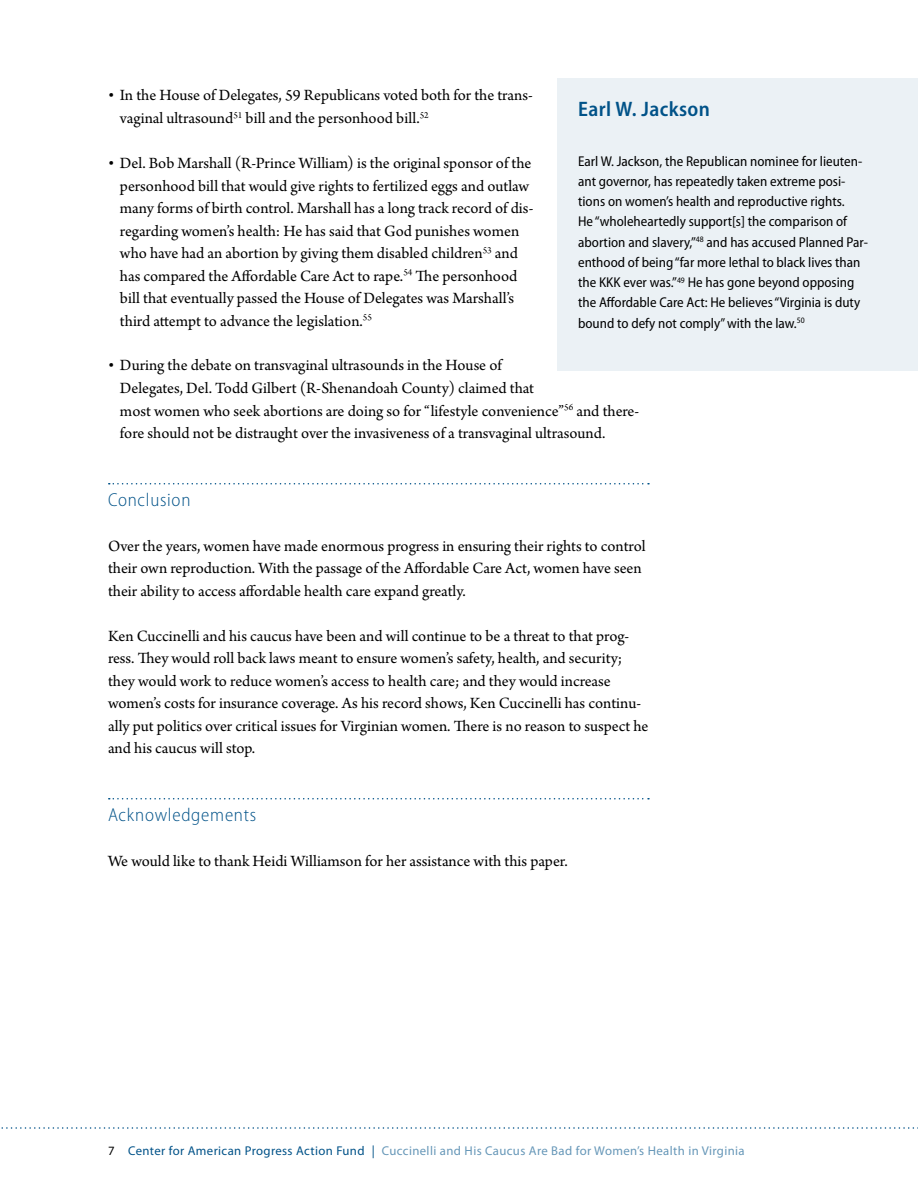
<style>
.page{position:relative;width:918px;height:1188px;background:#fff}
.page>*{position:absolute;margin:0;border:0;box-sizing:border-box;transform-origin:0 0}
.t1{font:600 semi-condensed 21px "Myriad Pro";letter-spacing:.02em;color:#005288}
.t2{font:300 semi-condensed 18.75px "Myriad Pro";letter-spacing:.04em;color:#005288}
.t3{font:16.5px/22.5px "Arno Pro";color:#000}
.t4{font:semi-condensed 14.25px/20.2px "Myriad Pro";color:#000}
.t5{font:12.75px "Myriad Pro";letter-spacing:.03em;color:#6697b8}
.s1{color:#000}
.s2{color:#005288}
</style>
<div class="page">
<svg style="left:1px;top:1127px;width:917px;height:2px"></svg>
<svg style="left:109px;top:483px;width:540px;height:1px"></svg>
<svg style="left:109px;top:798px;width:540px;height:2px"></svg>
<div style="left:557px;top:123px;width:361px;height:247px;background:#ebf1f5"></div>
<div style="left:557px;top:78px;width:361px;height:45px;background:#ebf1f5"></div>
<p class="t3" style="left:120px;top:85px;width:414px;text-indent:-12px">• In the House of Delegates, 59 Republicans voted both for the trans&shy;vaginal ultrasound<sup>51</sup> bill and the personhood bill.<sup>52</sup></p>
<p class="t3" style="left:120px;top:153px;width:415px;text-indent:-12px">• Del. Bob Marshall (R-Prince William) is the original sponsor of the personhood bill that would give rights to fertilized eggs and outlaw many forms of birth control. Marshall has a long track record of dis&shy;regarding women’s health: He has said that God punishes women who have had an abortion by giving them disabled children<sup>53</sup> and has compared the Affordable Care Act to rape.<sup>54</sup> The personhood bill that eventually passed the House of Delegates was Marshall’s third attempt to advance the legislation.<sup>55</sup></p>
<p class="t3" style="left:120px;top:355px;width:521px;text-indent:-12px">• During the debate on transvaginal ultrasounds in the House of<br>Delegates, Del. Todd Gilbert (R-Shenandoah County) claimed that<br>most women who seek abortions are doing so for “lifestyle convenience”<sup>56</sup> and there&shy;fore should not be distraught over the invasiveness of a transvaginal ultrasound.</p>
<p class="t1" style="left:578px;top:98px;width:133px">Earl W. Jackson</p>
<p class="t4" style="left:578px;top:151px;width:291px">Earl W. Jackson, the Republican nominee for lieuten&shy;ant governor, has repeatedly taken extreme posi&shy;tions on women’s health and reproductive rights.<br>He “wholeheartedly support[s] the comparison of abortion and slavery,”<sup>48</sup> and has accused Planned Par&shy;enthood of being “far more lethal to black lives than the KKK ever was.”<sup>49</sup> He has gone beyond opposing the Affordable Care Act: He believes “Virginia is duty bound to defy not comply” with the law.<sup>50</sup></p>
<p class="t2" style="left:108px;top:489px;width:84px">Conclusion</p>
<p class="t3" style="left:108px;top:535px;width:539px">Over the years, women have made enormous progress in ensuring their rights to control their own reproduction. With the passage of the Affordable Care Act, women have seen their ability to access affordable health care expand greatly.</p>
<p class="t3" style="left:108px;top:625px;width:542px">Ken Cuccinelli and his caucus have been and will continue to be a threat to that prog&shy;ress. They would roll back laws meant to ensure women’s safety, health, and security; they would work to reduce women’s access to health care; and they would increase women’s costs for insurance coverage. As his record shows, Ken Cuccinelli has continu&shy;ally put politics over critical issues for Virginian women. There is no reason to suspect he and his caucus will stop.</p>
<p class="t2" style="left:108px;top:804px;width:150px">Acknowledgements</p>
<p class="t3" style="left:108px;top:850px;width:461px">We would like to thank Heidi Williamson for her assistance with this paper.</p>
<p class="t5" style="left:108px;top:1143px;width:638px"><span class="s1">7</span> <span class="s2">Center for American Progress Action Fund |</span> Cuccinelli and His Caucus Are Bad for Women’s Health in Virginia</p>
</div>
